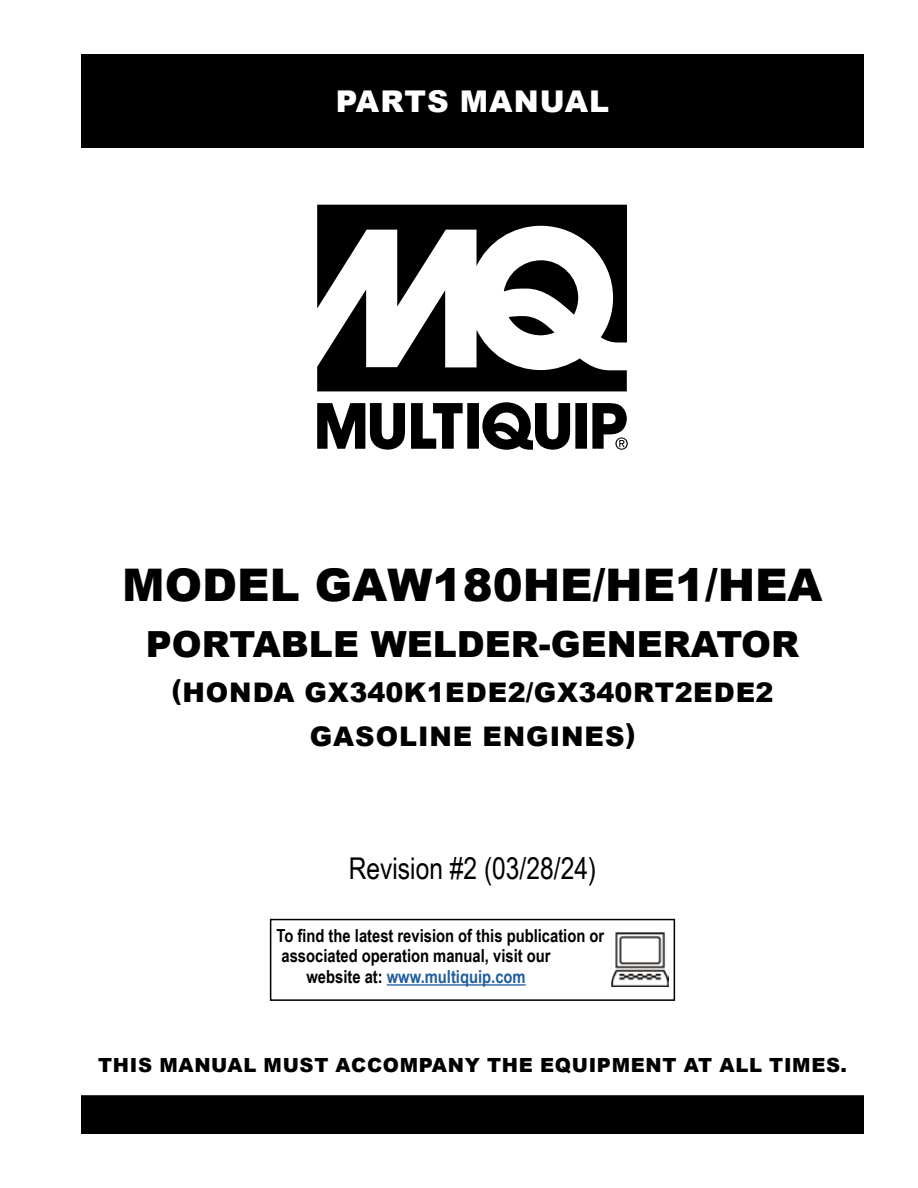
<style>
.page{position:relative;width:918px;height:1188px;background:#fff}
.page>*{position:absolute;margin:0;border:0;box-sizing:border-box;transform-origin:0 0}
.t1{font:900 45px "Arial";color:#000}
.t2{font:900 36px "Arial";color:#000}
.t3{font:30px "Arial Narrow";color:#000}
.t4{font:900 30px "Arial";letter-spacing:.035em;color:#fff}
.t5{font:900 27px/44.1px "Arial";letter-spacing:.035em;color:#000;text-align:center}
.t6{font:900 19.5px "Arial";letter-spacing:.035em;color:#000}
.t7{font:700 18px "Arial Narrow";color:#000}
.t8{font:700 18px "Arial Narrow";color:#215e9e}
.s1{color:#000}
</style>
<div class="page">
<div style="left:81px;top:54px;width:783px;height:94px;background:#000"></div>
<svg style="left:317px;top:205px;width:311px;height:245px"></svg>
<div style="left:82px;top:1096px;width:781px;height:37px;background:#000"></div>
<div style="left:81px;top:1095px;width:783px;height:39px;border:2px solid #000"></div>
<div style="left:270px;top:919px;width:405px;height:82px;border:2px solid #000"></div>
<img style="left:611px;top:933px;width:58px;height:54px">
<hr style="left:387px;top:984px;width:139px;height:2px;background:#215e9e">
<h3 class="t4" style="left:336px;top:79px;width:275px">PARTS MANUAL</h3>
<h1 class="t1" style="left:122px;top:552px;width:702px">MODEL GAW180HE/HE1/HEA</h1>
<h2 class="t2" style="left:146px;top:618px;width:655px">PORTABLE WELDER-GENERATOR</h2>
<h3 class="t5" style="left:171px;top:669px;width:604px">(HONDA GX340K1EDE2/GX340RT2EDE2<br>GASOLINE ENGINES)</h3>
<h3 class="t3" style="left:349px;top:846px;width:249px">Revision #2 (03/28/24)</h3>
<p class="t7" style="left:276px;top:922px;width:329px">To find the latest revision of this publication or</p>
<p class="t7" style="left:282px;top:942px;width:271px">associated operation manual, visit our</p>
<p class="t8" style="left:306px;top:963px;width:221px"><span class="s1">website at:</span> www.multiquip.com</p>
<p class="t6" style="left:98px;top:1050px;width:750px">THIS MANUAL MUST ACCOMPANY THE EQUIPMENT AT ALL TIMES.</p>
</div>
